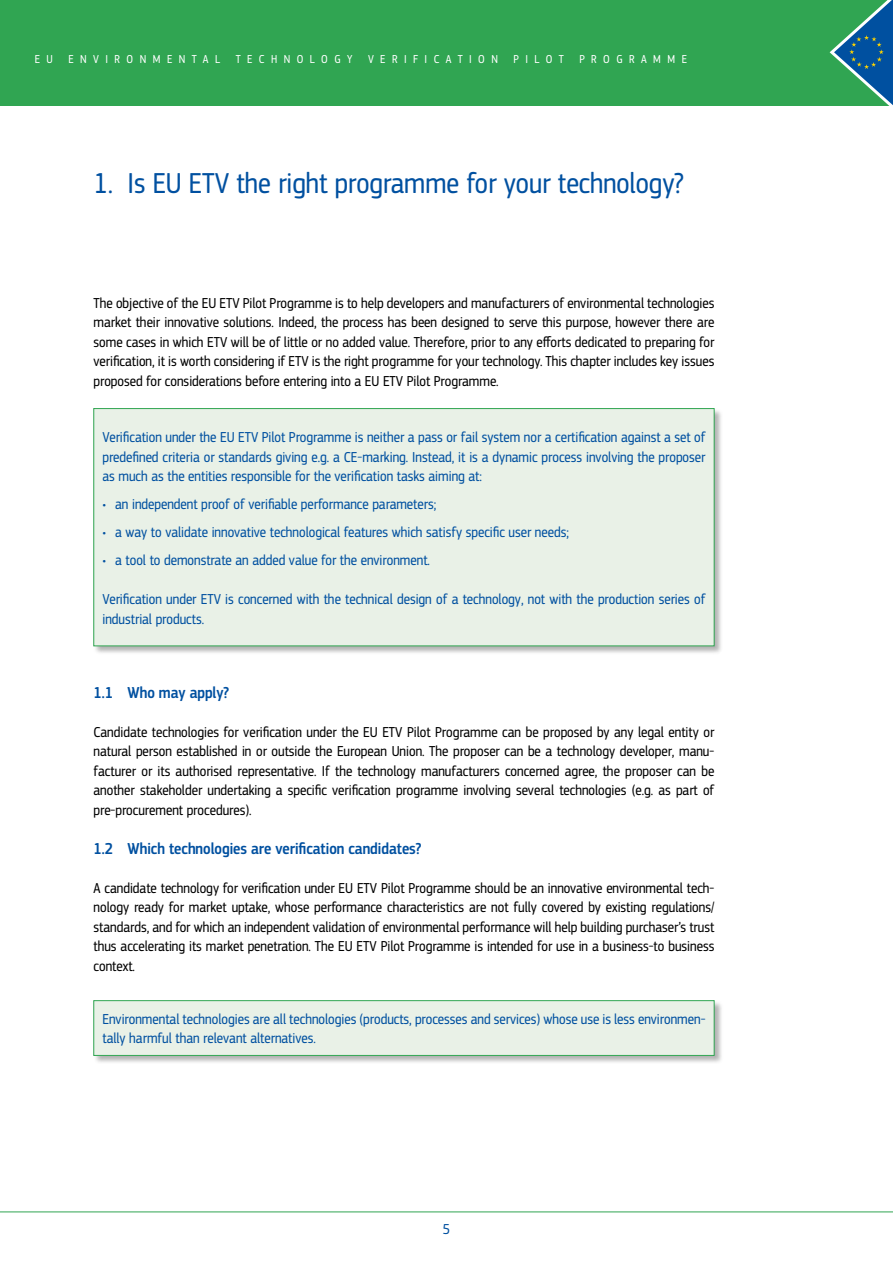
<style>
.page{position:relative;width:893px;height:1263px;background:#fff}
.page>*{position:absolute;margin:0;border:0;box-sizing:border-box;transform-origin:0 0}
.t1{font:30px "EC Square Sans Cond Pro";color:#0050a0}
.t2{font:500 16.5px "EC Square Sans Cond Pro";color:#0050a0}
.t3{font:15px/19.5px "EC Square Sans Cond Pro";color:#000;text-align:justify}
.t4{font:15px/19.5px "EC Square Sans Cond Pro";color:#0050a0}
.t5{font:12px "EC Square Sans Cond Pro";letter-spacing:.54em;color:#fff}
</style>
<div class="page">
<hr style="left:0;top:1212px;width:893px;height:1px;background:#30a552">
<div style="left:0;top:0;width:893px;height:105px;background:#30a552"></div>
<svg style="left:830px;top:0;width:63px;height:106px"></svg>
<div style="left:93px;top:408px;width:630px;height:247px;background:#000;opacity:.3"></div>
<div style="left:94px;top:409px;width:620px;height:237px;background:#e9f1e7"></div>
<div style="left:94px;top:408px;width:620px;height:238px;border:1px solid #30a552"></div>
<div style="left:93px;top:1000px;width:630px;height:64px;background:#000;opacity:.3"></div>
<div style="left:94px;top:1001px;width:620px;height:54px;background:#e9f1e7"></div>
<div style="left:94px;top:1000px;width:620px;height:56px;border:1px solid #30a552"></div>
<p class="t5" style="left:35px;top:53px;width:10px">EU</p>
<p class="t5" style="left:68px;top:53px;width:153px">Environmental</p>
<p class="t5" style="left:236px;top:53px;width:118px">Technology</p>
<p class="t5" style="left:368px;top:53px;width:76px">Verifica</p>
<p class="t5" style="left:458px;top:53px;width:42px">tion</p>
<p class="t5" style="left:514px;top:53px;width:52px">Pilot</p>
<p class="t5" style="left:579px;top:53px;width:109px">Programme</p>
<h1 class="t1" style="left:94px;top:166px;width:592px">1. Is EU ETV the right programme for your technology?</h1>
<p class="t3" style="left:94px;top:293px;width:622px">The objective of the EU ETV Pilot Programme is to help developers and manufacturers of environmental technologies market their innovative solutions. Indeed, the process has been designed to serve this purpose, however there are some cases in which ETV will be of little or no added value. Therefore, prior to any efforts dedicated to preparing for verification, it is worth considering if ETV is the right programme for your technology. This chapter includes key issues proposed for considerations before entering into a EU ETV Pilot Programme.</p>
<p class="t4" style="left:102px;top:428px;width:605px;text-align:justify">Verification under the EU ETV Pilot Programme is neither a pass or fail system nor a certification against a set of predefined criteria or standards giving e.g. a CE-marking. Instead, it is a dynamic process involving the proposer as much as the entities responsible for the verification tasks aiming at:</p>
<p class="t4" style="left:102px;top:495px;width:335px">• an independent proof of verifiable performance parameters;</p>
<p class="t4" style="left:102px;top:523px;width:468px">• a way to validate innovative technological features which satisfy specific user needs;</p>
<p class="t4" style="left:102px;top:551px;width:329px">• a tool to demonstrate an added value for the environment.</p>
<p class="t4" style="left:102px;top:590px;width:605px">Verification under ETV is concerned with the technical design of a technology, not with the production series of industrial products.</p>
<p class="t2" style="left:94px;top:682px;width:137px">1.1 Who may apply?</p>
<p class="t3" style="left:94px;top:722px;width:623px">Candidate technologies for verification under the EU ETV Pilot Programme can be proposed by any legal entity or natural person established in or outside the European Union. The proposer can be a technology developer, manu&shy;facturer or its authorised representative. If the technology manufacturers concerned agree, the proposer can be another stakeholder undertaking a specific verification programme involving several technologies (e.g. as part of pre-procurement procedures).</p>
<p class="t2" style="left:94px;top:838px;width:329px">1.2 Which technologies are verification candidates?</p>
<p class="t3" style="left:94px;top:878px;width:622px">A candidate technology for verification under EU ETV Pilot Programme should be an innovative environmental tech&shy;nology ready for market uptake, whose performance characteristics are not fully covered by existing regulations/ standards, and for which an independent validation of environmental performance will help building purchaser’s trust thus accelerating its market penetration. The EU ETV Pilot Programme is intended for use in a business-to business context.</p>
<p class="t4" style="left:102px;top:1009px;width:604px">Environmental technologies are all technologies (products, processes and services) whose use is less environmen&shy;tally harmful than relevant alternatives.</p>
<p class="t4" style="left:443px;top:1220px;width:9px">5</p>
</div>
